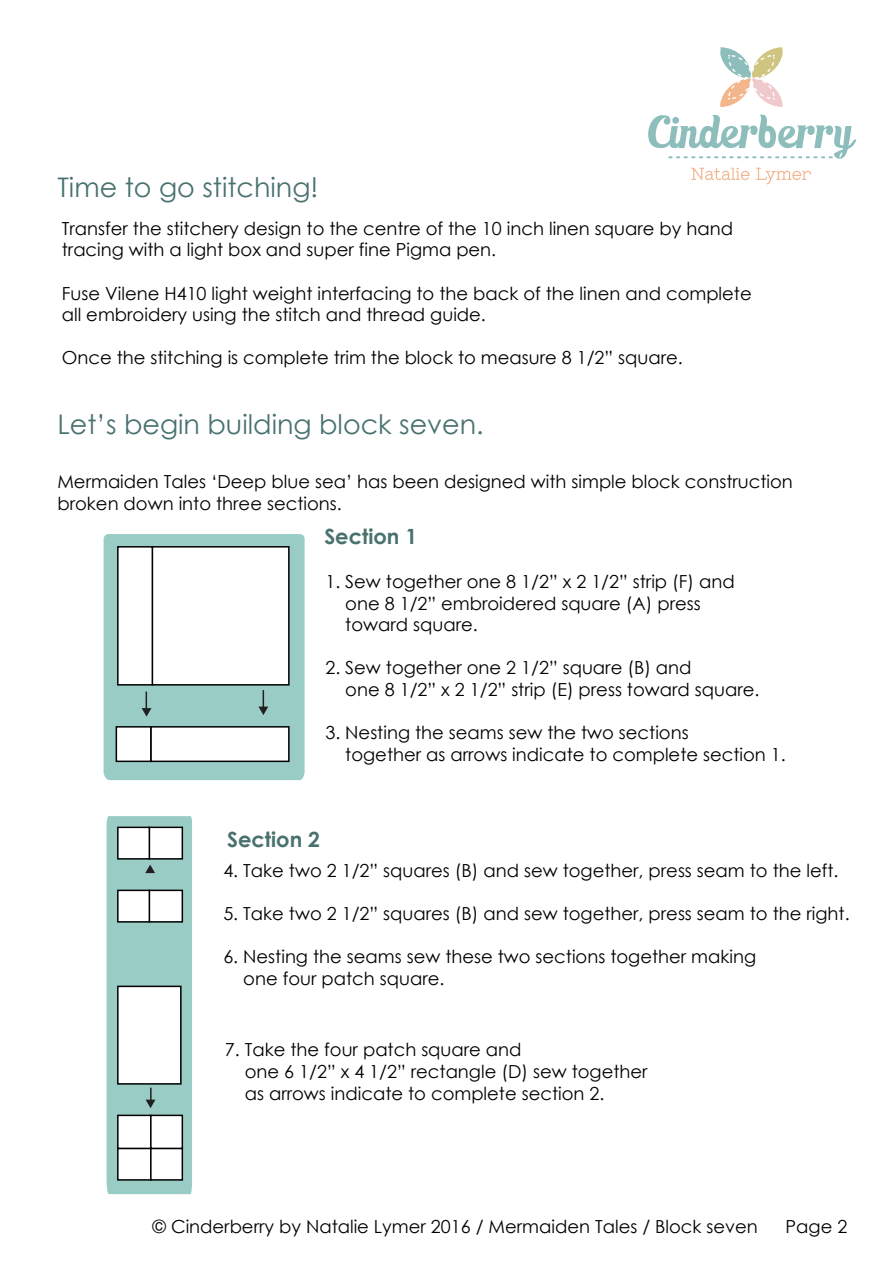
<style>
.page{position:relative;width:893px;height:1263px;background:#fff}
.page>*{position:absolute;margin:0;border:0;box-sizing:border-box;transform-origin:0 0}
.t1{font:27px "Century Gothic";color:#49726f}
.t2{font:700 21px "Century Gothic";color:#49726f}
.t3{font:18px/21.6px "Century Gothic";color:#000}
</style>
<div class="page">
<div style="left:104px;top:534px;width:201px;height:246px;background:#9accc6"></div>
<svg style="left:691px;top:168px;width:59px;height:12px"></svg>
<svg style="left:756px;top:168px;width:55px;height:16px"></svg>
<svg style="left:720px;top:47px;width:63px;height:60px"></svg>
<svg style="left:648px;top:115px;width:208px;height:44px"></svg>
<div style="left:150px;top:726px;width:140px;height:36px;background:#fff;border:2px solid #000"></div>
<div style="left:152px;top:546px;width:138px;height:140px;background:#fff;border:2px solid #000"></div>
<div style="left:116px;top:726px;width:36px;height:36px;background:#fff;border:2px solid #000"></div>
<div style="left:117px;top:546px;width:36px;height:140px;background:#fff;border:2px solid #000"></div>
<svg style="left:258px;top:690px;width:10px;height:25px"></svg>
<svg style="left:142px;top:692px;width:9px;height:25px"></svg>
<svg style="left:107px;top:816px;width:85px;height:378px"></svg>
<h1 class="t1" style="left:57px;top:168px;width:263px">Time to go stitching!</h1>
<p class="t3" style="left:62px;top:217px;width:673px">Transfer the stitchery design to the centre of the 10 inch linen square by hand tracing with a light box and super fine Pigma pen.</p>
<p class="t3" style="left:62px;top:282px;width:691px">Fuse Vilene H410 light weight interfacing to the back of the linen and complete all embroidery using the stitch and thread guide.</p>
<p class="t3" style="left:62px;top:347px;width:623px">Once the stitching is complete trim the block to measure 8 1/2” square.</p>
<h1 class="t1" style="left:57px;top:406px;width:428px">Let’s begin building block seven.</h1>
<p class="t3" style="left:57px;top:471px;width:737px">Mermaiden Tales ‘Deep blue sea’ has been designed with simple block construction broken down into three sections.</p>
<p class="t2" style="left:324px;top:521px;width:94px">Section 1</p>
<p class="t3" style="left:345px;top:570px;width:391px;text-indent:-20px">1. Sew together one 8 1/2” x 2 1/2” strip (F) and one 8 1/2” embroidered square (A) press toward square.</p>
<p class="t3" style="left:345px;top:657px;width:416px;text-indent:-20px">2. Sew together one 2 1/2” square (B) and<br>one 8 1/2” x 2 1/2” strip (E) press toward square.</p>
<p class="t3" style="left:345px;top:722px;width:442px;text-indent:-20px">3. Nesting the seams sew the two sections<br>together as arrows indicate to complete section 1.</p>
<p class="t2" style="left:227px;top:823px;width:94px">Section 2</p>
<p class="t3" style="left:223px;top:859px;width:617px">4. Take two 2 1/2” squares (B) and sew together, press seam to the left.</p>
<p class="t3" style="left:223px;top:902px;width:628px">5. Take two 2 1/2” squares (B) and sew together, press seam to the right.</p>
<p class="t3" style="left:243px;top:946px;width:514px;text-indent:-20px">6. Nesting the seams sew these two sections together making one four patch square.</p>
<p class="t3" style="left:245px;top:1039px;width:404px;text-indent:-20px">7. Take the four patch square and<br>one 6 1/2” x 4 1/2” rectangle (D) sew together as arrows indicate to complete section 2.</p>
<p class="t3" style="left:153px;top:1215px;width:607px">© Cinderberry by Natalie Lymer 2016 / Mermaiden Tales / Block seven</p>
<p class="t3" style="left:786px;top:1215px;width:63px">Page 2</p>
</div>
